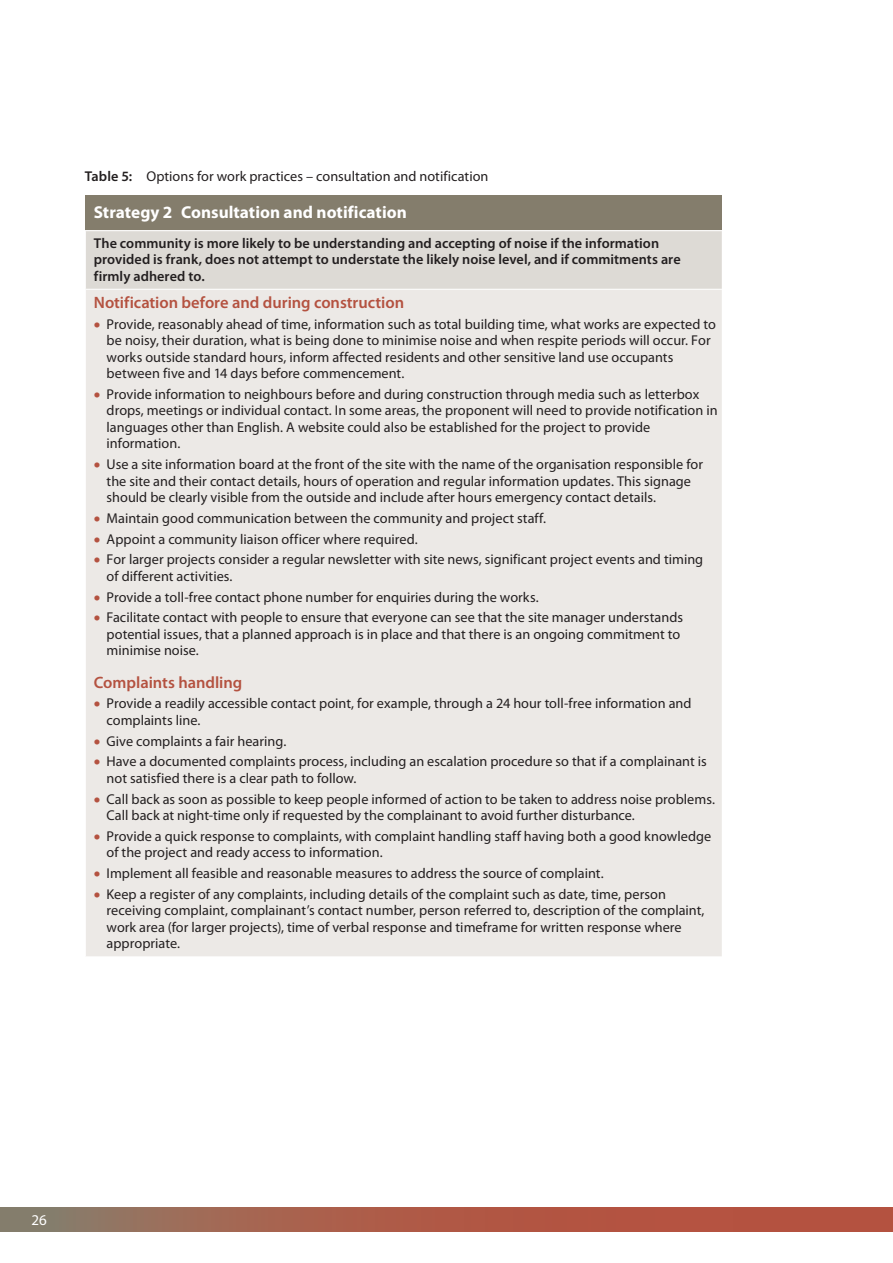
<style>
.page{position:relative;width:893px;height:1263px;background:#fff}
.page>*{position:absolute;margin:0;border:0;box-sizing:border-box;transform-origin:0 0}
.t1{font:700 17.25px "Myriad Pro";color:#fff}
.t2{font:600 16.5px "Myriad Pro";color:#b45240}
.t3{font:15px "Myriad Pro";color:#fff}
.t4{font:14.25px/16.5px "Myriad Pro";color:#231f20}
.t5{font:600 14.25px/16.5px "Myriad Pro";color:#231f20}
.s1{font-weight:600}
</style>
<div class="page">
<svg style="left:0;top:1207px;width:893px;height:25px"></svg>
<div style="left:85px;top:195px;width:637px;height:36px;background:#847d6c"></div>
<div style="left:85px;top:231px;width:637px;height:58px;background:#dddad5"></div>
<div style="left:85px;top:289px;width:637px;height:668px;background:#ece9e6"></div>
<hr style="left:85px;top:289px;width:638px;height:1px;background:#fff">
<hr style="left:85px;top:230px;width:638px;height:1px;background:#fff">
<hr style="left:85px;top:231px;width:1px;height:58px;background:#fff">
<hr style="left:85px;top:290px;width:1px;height:666px;background:#fff">
<hr style="left:85px;top:956px;width:638px;height:1px;background:#fff">
<p class="t4" style="left:85px;top:169px;width:405px"><span class="s1">Table 5:</span> Options for work practices – consultation and notification</p>
<p class="t1" style="left:94px;top:206px;width:314px">Strategy 2 Consultation and notification</p>
<p class="t5" style="left:94px;top:236px;width:588px">The community is more likely to be understanding and accepting of noise if the information provided is frank, does not attempt to understate the likely noise level, and if commitments are firmly adhered to.</p>
<p class="t2" style="left:94px;top:296px;width:312px">Notification before and during construction</p>
<p class="t4" style="left:107px;top:317px;width:611px">Provide, reasonably ahead of time, information such as total building time, what works are expected to be noisy, their duration, what is being done to minimise noise and when respite periods will occur. For works outside standard hours, inform affected residents and other sensitive land use occupants between five and 14 days before commencement.</p>
<p class="t4" style="left:107px;top:387px;width:612px">Provide information to neighbours before and during construction through media such as letterbox drops, meetings or individual contact. In some areas, the proponent will need to provide notification in languages other than English. A website could also be established for the project to provide information.</p>
<p class="t4" style="left:107px;top:457px;width:598px">Use a site information board at the front of the site with the name of the organisation responsible for the site and their contact details, hours of operation and regular information updates. This signage should be clearly visible from the outside and include after hours emergency contact details.</p>
<p class="t4" style="left:107px;top:509px;width:598px;line-height:20.7px">Maintain good communication between the community and project staff.<br>Appoint a community liaison officer where required.<br>For larger projects consider a regular newsletter with site news, significant project events and timing</p>
<p class="t4" style="left:107px;top:567px;width:578px;line-height:20.7px">of different activities.<br>Provide a toll-free contact phone number for enquiries during the works.<br>Facilitate contact with people to ensure that everyone can see that the site manager understands</p>
<p class="t4" style="left:107px;top:627px;width:575px">potential issues, that a planned approach is in place and that there is an ongoing commitment to minimise noise.</p>
<p class="t2" style="left:94px;top:676px;width:150px">Complaints handling</p>
<p class="t4" style="left:107px;top:696px;width:586px">Provide a readily accessible contact point, for example, through a 24 hour toll-free information and complaints line.</p>
<p class="t4" style="left:107px;top:731px;width:602px;line-height:20.7px">Give complaints a fair hearing.<br>Have a documented complaints process, including an escalation procedure so that if a complainant is</p>
<p class="t4" style="left:107px;top:769px;width:610px;line-height:20.7px">not satisfied there is a clear path to follow.<br>Call back as soon as possible to keep people informed of action to be taken to address noise problems.</p>
<p class="t4" style="left:107px;top:806px;width:606px;line-height:20.7px">Call back at night-time only if requested by the complainant to avoid further disturbance.<br>Provide a quick response to complaints, with complaint handling staff having both a good knowledge</p>
<p class="t4" style="left:107px;top:843px;width:561px;line-height:20.7px">of the project and ready access to information.<br>Implement all feasible and reasonable measures to address the source of complaint.<br>Keep a register of any complaints, including details of the complaint such as date, time, person</p>
<p class="t4" style="left:107px;top:903px;width:599px">receiving complaint, complainant’s contact number, person referred to, description of the complaint, work area (for larger projects), time of verbal response and timeframe for written response where appropriate.</p>
<p class="t3" style="left:31px;top:1215px;width:17px">26</p>
</div>
